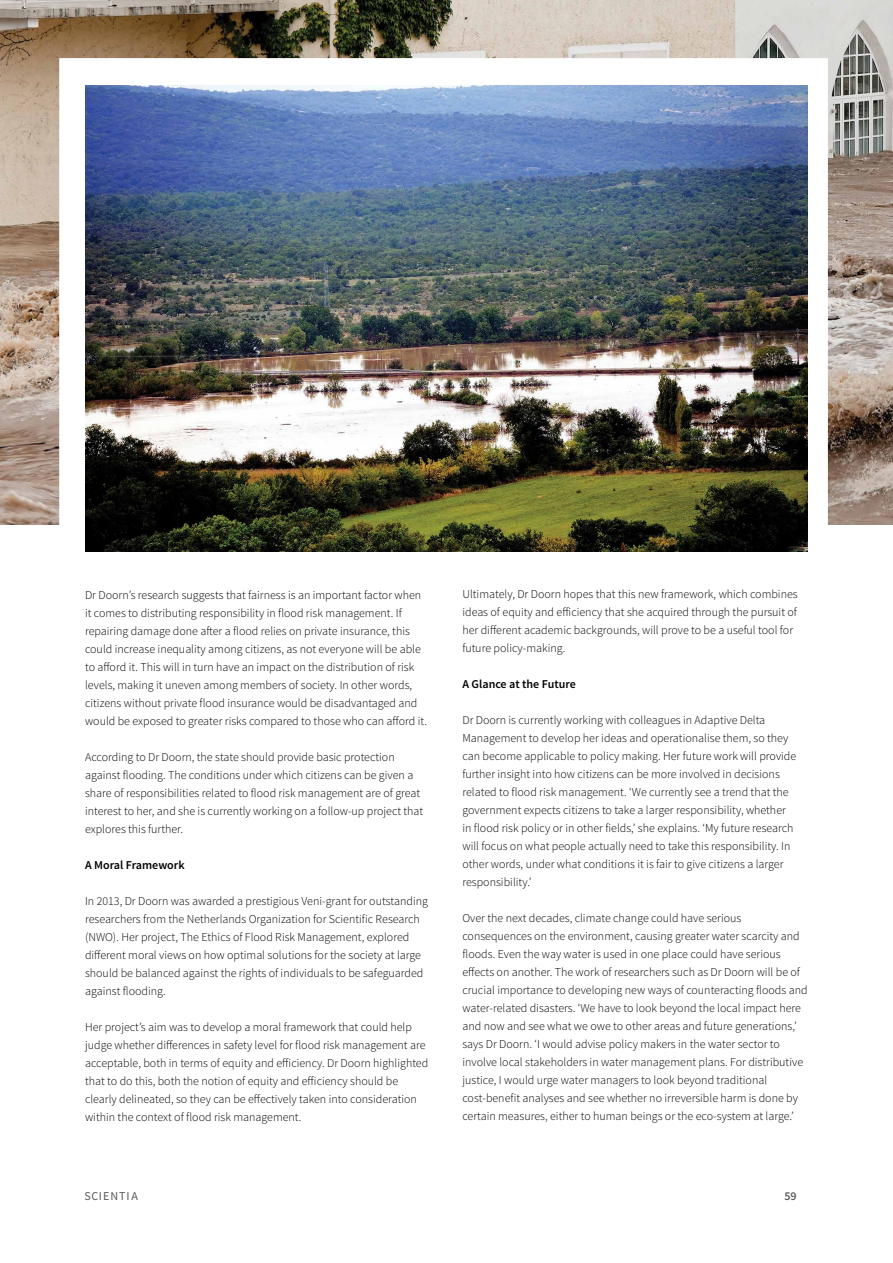
<style>
.page{position:relative;width:893px;height:1263px;background:#fff}
.page>*{position:absolute;margin:0;border:0;box-sizing:border-box;transform-origin:0 0}
.t1{font:300 12px/18px "Source Sans Pro";color:#000}
.t2{font:600 12px "Source Sans Pro";color:#000}
.t3{font:12px "Source Sans Pro";letter-spacing:.08em;color:#58595b}
.t4{font:600 12px "Source Sans Pro";color:#58595b}
</style>
<div class="page">
<img style="left:0;top:0;width:893px;height:524px">
<div style="left:59px;top:58px;width:769px;height:1121px;background:#fff"></div>
<img style="left:85px;top:85px;width:723px;height:466px">
<p class="t1" style="left:85px;top:586px;width:344px">Dr Doorn’s research suggests that fairness is an important factor when it comes to distributing responsibility in flood risk management. If repairing damage done after a flood relies on private insurance, this could increase inequality among citizens, as not everyone will be able to afford it. This will in turn have an impact on the distribution of risk levels, making it uneven among members of society. In other words, citizens without private flood insurance would be disadvantaged and would be exposed to greater risks compared to those who can afford it.</p>
<p class="t1" style="left:85px;top:748px;width:340px">According to Dr Doorn, the state should provide basic protection against flooding. The conditions under which citizens can be given a share of responsibilities related to flood risk management are of great interest to her, and she is currently working on a follow-up project that explores this further.</p>
<p class="t2" style="left:85px;top:857px;width:101px">A Moral Framework</p>
<p class="t1" style="left:85px;top:892px;width:344px">In 2013, Dr Doorn was awarded a prestigious Veni-grant for outstanding researchers from the Netherlands Organization for Scientific Research (NWO). Her project, The Ethics of Flood Risk Management, explored different moral views on how optimal solutions for the society at large should be balanced against the rights of individuals to be safeguarded against flooding.</p>
<p class="t1" style="left:85px;top:1018px;width:345px">Her project’s aim was to develop a moral framework that could help judge whether differences in safety level for flood risk management are acceptable, both in terms of equity and efficiency. Dr Doorn highlighted that to do this, both the notion of equity and efficiency should be clearly delineated, so they can be effectively taken into consideration within the context of flood risk management.</p>
<p class="t1" style="left:462px;top:585px;width:337px">Ultimately, Dr Doorn hopes that this new framework, which combines ideas of equity and efficiency that she acquired through the pursuit of her different academic backgrounds, will prove to be a useful tool for future policy-making.</p>
<p class="t2" style="left:462px;top:676px;width:115px">A Glance at the Future</p>
<p class="t1" style="left:462px;top:711px;width:335px">Dr Doorn is currently working with colleagues in Adaptive Delta Management to develop her ideas and operationalise them, so they can become applicable to policy making. Her future work will provide further insight into how citizens can be more involved in decisions related to flood risk management. ‘We currently see a trend that the government expects citizens to take a larger responsibility, whether in flood risk policy or in other fields,’ she explains. ‘My future research will focus on what people actually need to take this responsibility. In other words, under what conditions it is fair to give citizens a larger responsibility.’</p>
<p class="t1" style="left:462px;top:909px;width:347px">Over the next decades, climate change could have serious consequences on the environment, causing greater water scarcity and floods. Even the way water is used in one place could have serious effects on another. The work of researchers such as Dr Doorn will be of crucial importance to developing new ways of counteracting floods and water-related disasters. ‘We have to look beyond the local impact here and now and see what we owe to other areas and future generations,’ says Dr Doorn. ‘I would advise policy makers in the water sector to involve local stakeholders in water management plans. For distributive justice, I would urge water managers to look beyond traditional cost-benefit analyses and see whether no irreversible harm is done by certain measures, either to human beings or the eco-system at large.’</p>
<p class="t3" style="left:85px;top:1189px;width:55px">SCIENTIA</p>
<p class="t4" style="left:784px;top:1189px;width:14px">59</p>
</div>
